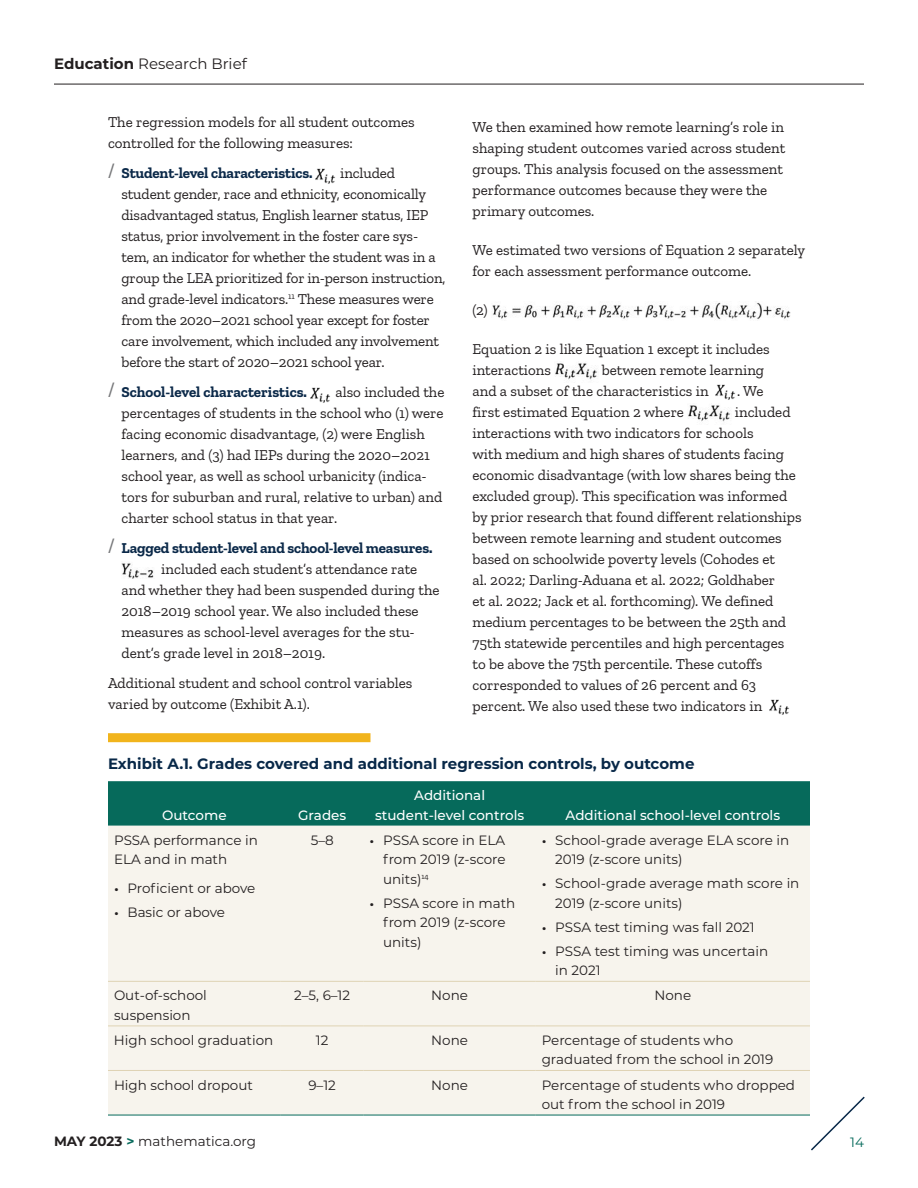
<style>
.page{position:relative;width:918px;height:1188px;background:#fff}
.page>*{position:absolute;margin:0;border:0;box-sizing:border-box;transform-origin:0 0}
.t1{font:15px/21px "Zilla Slab";color:#231f20}
.t2{font:700 15px "Zilla Slab";letter-spacing:-.01em;color:#0b2949}
.t3{font:700 15px "Montserrat";color:#082848}
.t4{font:15px "Montserrat";color:#231f20}
.t5{font:13.5px/19.5px "Montserrat";color:#231f20}
.t6{font:500 13.5px/19.5px "Montserrat";color:#fff;text-align:center}
.t7{font:13.5px "Montserrat";color:#066a5b}
.s1{font-weight:700}
.s2{font-weight:400;font-size:21px;color:#767779}
.s3{font-family:"Zilla Slab"}
.s4{font-weight:700;color:#066a5b}
</style>
<div class="page">
<svg style="left:811px;top:1096px;width:54px;height:55px"></svg>
<hr style="left:54px;top:84px;width:810px;height:1px;background:#231f20">
<img style="left:316px;top:168px;width:19px;height:16px">
<img style="left:310px;top:387px;width:20px;height:16px">
<img style="left:122px;top:563px;width:32px;height:16px">
<img style="left:492px;top:302px;width:299px;height:18px">
<img style="left:555px;top:363px;width:42px;height:17px">
<img style="left:716px;top:384px;width:19px;height:16px">
<img style="left:688px;top:405px;width:42px;height:17px">
<img style="left:769px;top:699px;width:20px;height:16px">
<div style="left:108px;top:733px;width:262px;height:9px;background:#f1b41c"></div>
<div style="left:108px;top:781px;width:702px;height:45px;background:#066a5b"></div>
<div style="left:108px;top:826px;width:702px;height:289px;background:#f7f4ed"></div>
<hr style="left:108px;top:1115px;width:173px;height:1px;background:#066a5b">
<hr style="left:281px;top:1115px;width:83px;height:1px;background:#066a5b">
<hr style="left:364px;top:1115px;width:172px;height:1px;background:#066a5b">
<hr style="left:536px;top:1115px;width:274px;height:1px;background:#066a5b">
<hr style="left:108px;top:981px;width:173px;height:1px;background:#dfd3b4">
<hr style="left:281px;top:981px;width:83px;height:1px;background:#dfd3b4">
<hr style="left:364px;top:981px;width:172px;height:1px;background:#dfd3b4">
<hr style="left:536px;top:981px;width:274px;height:1px;background:#dfd3b4">
<hr style="left:108px;top:1026px;width:173px;height:1px;background:#dfd3b4">
<hr style="left:281px;top:1026px;width:83px;height:1px;background:#dfd3b4">
<hr style="left:364px;top:1026px;width:172px;height:1px;background:#dfd3b4">
<hr style="left:536px;top:1026px;width:274px;height:1px;background:#dfd3b4">
<hr style="left:108px;top:1070px;width:173px;height:1px;background:#dfd3b4">
<hr style="left:281px;top:1070px;width:83px;height:1px;background:#dfd3b4">
<hr style="left:364px;top:1070px;width:172px;height:1px;background:#dfd3b4">
<hr style="left:536px;top:1070px;width:274px;height:1px;background:#dfd3b4">
<p class="t4" style="left:54px;top:53px;width:194px"><span class="s1">Education</span> Research Brief</p>
<p class="t1" style="left:108px;top:112px;width:308px">The regression models for all student outcomes controlled for the following measures:</p>
<p class="t2" style="left:108px;top:165px;width:206px"><span class="s2">/</span> Student-level characteristics.</p>
<p class="t1" style="left:121px;top:163px;width:325px;text-indent:219px">included student gender, race and ethnicity, economically disadvantaged status, English learner status, IEP status, prior involvement in the foster care sys&shy;tem, an indicator for whether the student was in a group the LEA prioritized for in-person instruction, and grade-level indicators.<sup>11</sup> These measures were from the 2020–2021 school year except for foster care involvement, which included any involvement before the start of 2020–2021 school year.</p>
<p class="t2" style="left:108px;top:384px;width:201px"><span class="s2">/</span> School-level characteristics.</p>
<p class="t1" style="left:121px;top:382px;width:324px;text-indent:214px">also included the percentages of students in the school who (1) were facing economic disadvantage, (2) were English learners, and (3) had IEPs during the 2020–2021 school year, as well as school urbanicity (indica&shy;tors for suburban and rural, relative to urban) and charter school status in that year.</p>
<p class="t2" style="left:108px;top:540px;width:326px"><span class="s2">/</span> Lagged student-level and school-level measures.</p>
<p class="t1" style="left:161px;top:559px;width:257px">included each student’s attendance rate</p>
<p class="t1" style="left:122px;top:580px;width:320px">and whether they had been suspended during the</p>
<p class="t1" style="left:122px;top:601px;width:299px">2018–2019 school year. We also included these</p>
<p class="t1" style="left:122px;top:622px;width:295px">measures as school-level averages for the stu-</p>
<p class="t1" style="left:122px;top:643px;width:205px">dent’s grade level in 2018–2019.</p>
<p class="t1" style="left:108px;top:673px;width:306px">Additional student and school control variables varied by outcome (Exhibit A.1).</p>
<p class="t1" style="left:473px;top:116px;width:314px">We then examined how remote learning’s role in shaping student outcomes varied across student groups. This analysis focused on the assessment performance outcomes because they were the primary outcomes.</p>
<p class="t1" style="left:473px;top:239px;width:334px">We estimated two versions of Equation 2 separately for each assessment performance outcome.</p>
<p class="t1" style="left:473px;top:299px;width:17px">(2)</p>
<p class="t1" style="left:473px;top:338px;width:299px">Equation 2 is like Equation 1 except it includes interactions</p>
<p class="t1" style="left:472px;top:359px;width:293px;text-indent:129px">between remote learning and a subset of the characteristics in</p>
<p class="t1" style="left:737px;top:380px;width:28px">. We</p>
<p class="t1" style="left:472px;top:401px;width:213px">first estimated Equation 2 where</p>
<p class="t1" style="left:472px;top:401px;width:331px;text-indent:262px">included interactions with two indicators for schools<br>with medium and high shares of students facing economic disadvantage (with low shares being the excluded group). This specification was informed by prior research that found different relationships between remote learning and student outcomes based on schoolwide poverty levels (Cohodes et<br>al. 2022; Darling-Aduana et al. 2022; Goldhaber<br>et al. 2022; Jack et al. forthcoming). We defined medium percentages to be between the 25th and 75th statewide percentiles and high percentages<br>to be above the 75th percentile. These cutoffs corresponded to values of 26 percent and 63 percent. We also used these two indicators in</p>
<p class="t3" style="left:108px;top:753px;width:588px">Exhibit A.1. Grades covered and additional regression controls, by outcome</p>
<p class="t6" style="left:162px;top:805px;width:66px">Outcome</p>
<p class="t6" style="left:298px;top:805px;width:50px">Grades</p>
<p class="t6" style="left:375px;top:785px;width:151px">Additional student-level controls</p>
<p class="t6" style="left:566px;top:805px;width:216px">Additional school-level controls</p>
<p class="t5" style="left:114px;top:830px;width:145px">PSSA performance in<br>ELA and in math</p>
<p class="t5" style="left:114px;top:878px;width:143px"><span class="s3">•</span> Proficient or above</p>
<p class="t5" style="left:114px;top:902px;width:113px"><span class="s3">•</span> Basic or above</p>
<p class="t5" style="left:311px;top:830px;width:25px">5–8</p>
<p class="t5" style="left:383px;top:830px;width:124px;text-align:justify;text-indent:-14px"><span class="s3">•</span> PSSA score in ELA from 2019 (z-score units)<sup>14</sup></p>
<p class="t5" style="left:383px;top:893px;width:134px;text-indent:-14px"><span class="s3">•</span> PSSA score in math from 2019 (z-score units)</p>
<p class="t5" style="left:555px;top:830px;width:236px;text-indent:-14px"><span class="s3">•</span> School-grade average ELA score in<br>2019 (z-score units)</p>
<p class="t5" style="left:555px;top:873px;width:246px;text-indent:-14px"><span class="s3">•</span> School-grade average math score in<br>2019 (z-score units)</p>
<p class="t5" style="left:542px;top:917px;width:215px"><span class="s3">•</span> PSSA test timing was fall 2021</p>
<p class="t5" style="left:555px;top:941px;width:215px;text-indent:-14px"><span class="s3">•</span> PSSA test timing was uncertain in 2021</p>
<p class="t5" style="left:114px;top:985px;width:94px">Out-of-school suspension</p>
<p class="t5" style="left:294px;top:985px;width:57px">2–5, 6–12</p>
<p class="t5" style="left:431px;top:985px;width:38px">None</p>
<p class="t5" style="left:654px;top:985px;width:38px">None</p>
<p class="t5" style="left:114px;top:1030px;width:161px">High school graduation</p>
<p class="t5" style="left:316px;top:1030px;width:14px">12</p>
<p class="t5" style="left:431px;top:1030px;width:38px">None</p>
<p class="t5" style="left:542px;top:1030px;width:233px">Percentage of students who graduated from the school in 2019</p>
<p class="t5" style="left:114px;top:1075px;width:140px">High school dropout</p>
<p class="t5" style="left:308px;top:1075px;width:29px">9–12</p>
<p class="t5" style="left:431px;top:1075px;width:38px">None</p>
<p class="t5" style="left:542px;top:1075px;width:255px">Percentage of students who dropped out from the school in 2019</p>
<p class="t5" style="left:54px;top:1131px;width:203px"><span class="s1">MAY 2023</span> <span class="s4">&gt;</span> mathematica.org</p>
<p class="t7" style="left:850px;top:1133px;width:15px">14</p>
</div>
